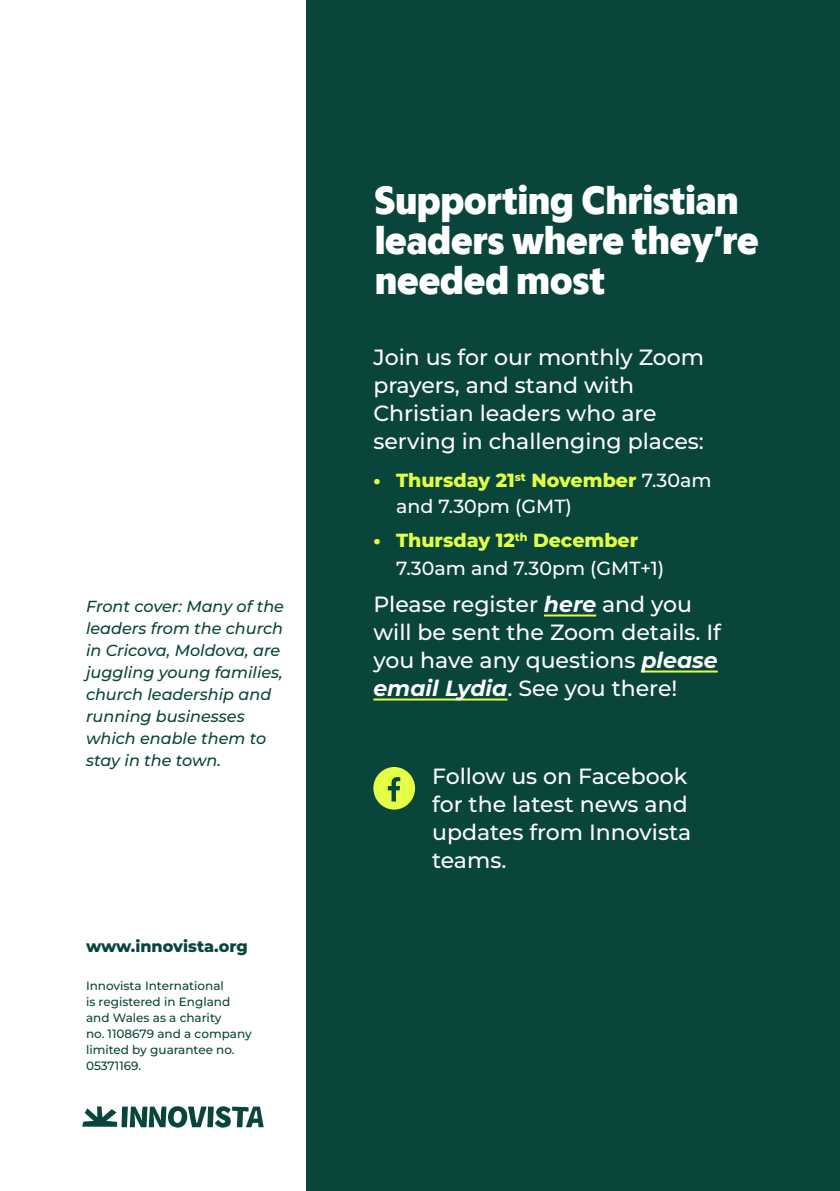
<style>
.page{position:relative;width:840px;height:1191px;background:#fff}
.page>*{position:absolute;margin:0;border:0;box-sizing:border-box;transform-origin:0 0}
.t1{font:40px/40px "F37 Maulstick Bold Innovista";color:#fff}
.t2{font:500 22px/28px "Montserrat";color:#fff}
.t3{font:500 19px/26px "Montserrat";color:#fff}
.t4{font:italic 500 16px/22px "Montserrat";color:#09453b}
.t5{font:800 16px "Montserrat";color:#09453b}
.t6{font:500 12px/16px "Montserrat";color:#09453b}
.s1{font-weight:800;color:#e5ff46}
.s2{font-weight:700;font-style:italic}
</style>
<div class="page">
<div style="left:306px;top:0;width:533px;height:1191px;background:#09453b"></div>
<div style="left:373px;top:767px;width:42px;height:42px;background:#e5ff46;border-radius:50%"></div>
<svg style="left:387px;top:777px;width:13px;height:24px"></svg>
<hr style="left:543px;top:614px;width:53px;height:2px;background:#e5ff46">
<hr style="left:641px;top:670px;width:76px;height:2px;background:#e5ff46">
<hr style="left:373px;top:698px;width:134px;height:2px;background:#e5ff46">
<svg style="left:82px;top:1106px;width:181px;height:22px"></svg>
<p class="t4" style="left:86px;top:595px;width:199px">Front cover: Many of the leaders from the church in Cricova, Moldova, are juggling young families, church leadership and running businesses which enable them to stay in the town.</p>
<p class="t5" style="left:86px;top:934px;width:163px">www.innovista.org</p>
<p class="t6" style="left:86px;top:977px;width:167px">Innovista International<br>is registered in England and Wales as a charity<br>no. 1108679 and a company limited by guarantee no.<br>05371169.</p>
<h1 class="t1" style="left:374px;top:176px;width:385px">Supporting Christian leaders where they’re needed most</h1>
<p class="t2" style="left:373px;top:343px;width:332px">Join us for our monthly Zoom prayers, and stand with<br>Christian leaders who are serving in challenging places:</p>
<p class="t3" style="left:396px;top:467px;width:317px;text-indent:-23px"><span class="s1">• Thursday 21</span><sup>st</sup> <span class="s1">November</span> 7.30am and 7.30pm (GMT)</p>
<p class="t3" style="left:396px;top:526px;width:269px;line-height:28px;text-indent:-23px"><span class="s1">• Thursday 12</span><sup>th</sup> <span class="s1">December<br></span>7.30am and 7.30pm (GMT+1)</p>
<p class="t2" style="left:373px;top:589px;width:349px">Please register <span class="s2">here</span> and you will be sent the Zoom details. If you have any questions <span class="s2">please email Lydia</span>. See you there!</p>
<p class="t2" style="left:432px;top:761px;width:260px">Follow us on Facebook for the latest news and updates from Innovista teams.</p>
</div>
